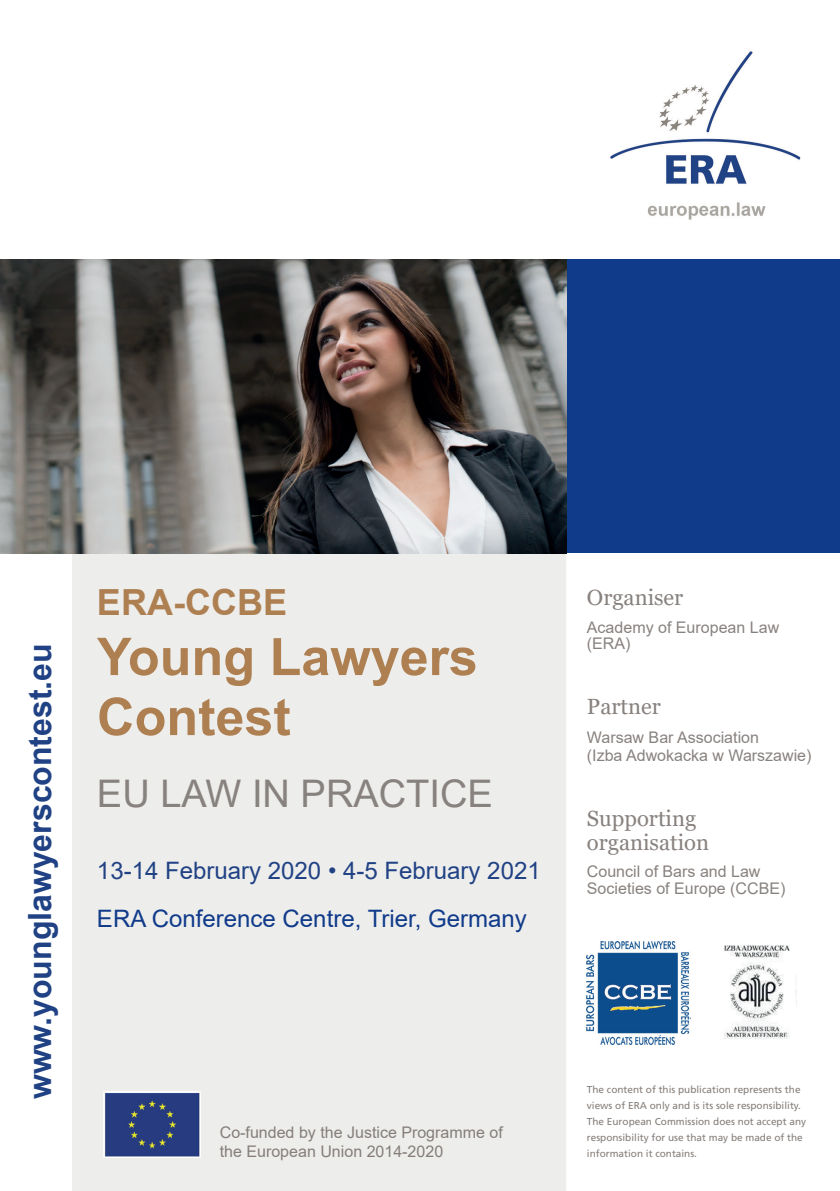
<style>
.page{position:relative;width:840px;height:1191px;background:#fff}
.page>*{position:absolute;margin:0;border:0;box-sizing:border-box;transform-origin:0 0}
.t1{font:700 52px/60px "Arial";color:#ae8051}
.t2{font:38px "Arial";color:#88827f}
.t3{font:700 36px "Arial";color:#ae8051}
.t4{font:700 32px "Arial";color:#204284}
.t5{font:24px "Arial";color:#204284}
.t6{font:24px "Arial";color:#103b8a}
.t7{font:22px/24px "Georgia";color:#88827f}
.t8{font:16px/16.2px "Arial";color:#88827f}
.t9{font:16px/19.2px "Arial";color:#857e79}
.t10{font:10px/16px "Frutiger LT";color:#857e79}
</style>
<div class="page">
<div style="left:566px;top:259px;width:273px;height:294px;background:#103b8a"></div>
<div style="left:72px;top:553px;width:494px;height:638px;background:#ededec"></div>
<img style="left:610px;top:51px;width:191px;height:169px">
<img style="left:103px;top:1091px;width:98px;height:66px">
<img style="left:0;top:259px;width:566px;height:294px">
<img style="left:586px;top:941px;width:104px;height:104px">
<img style="left:724px;top:945px;width:66px;height:94px">
<h3 class="t4" style="left:17px;top:1099px;width:457px;rotate:-90deg">www.younglawyerscontest.eu</h3>
<h3 class="t3" style="left:97px;top:577px;width:191px">ERA-CCBE</h3>
<h1 class="t1" style="left:97px;top:627px;width:382px">Young Lawyers<br>Contest</h1>
<h2 class="t2" style="left:97px;top:767px;width:397px">EU LAW IN PRACTICE</h2>
<h3 class="t5" style="left:97px;top:854px;width:445px">13-14 February 2020 • 4-5 February 2021</h3>
<h3 class="t6" style="left:97px;top:902px;width:431px">ERA Conference Centre, Trier, Germany</h3>
<h3 class="t9" style="left:220px;top:1122px;width:284px">Co-funded by the Justice Programme of the European Union 2014-2020</h3>
<h3 class="t7" style="left:586px;top:586px;width:98px">Organiser</h3>
<h3 class="t8" style="left:586px;top:619px;width:194px">Academy of European Law (ERA)</h3>
<h3 class="t7" style="left:586px;top:694px;width:75px">Partner</h3>
<h3 class="t8" style="left:586px;top:728px;width:226px;line-height:18px">Warsaw Bar Association<br>(Izba Adwokacka w Warszawie)</h3>
<h3 class="t7" style="left:586px;top:807px;width:124px">Supporting organisation</h3>
<h3 class="t8" style="left:586px;top:863px;width:200px">Council of Bars and Law<br>Societies of Europe (CCBE)</h3>
<p class="t10" style="left:586px;top:1082px;width:220px">The content of this publication represents the views of ERA only and is its sole responsibility.<br>The European Commission does not accept any responsibility for use that may be made of the information it contains.</p>
</div>
